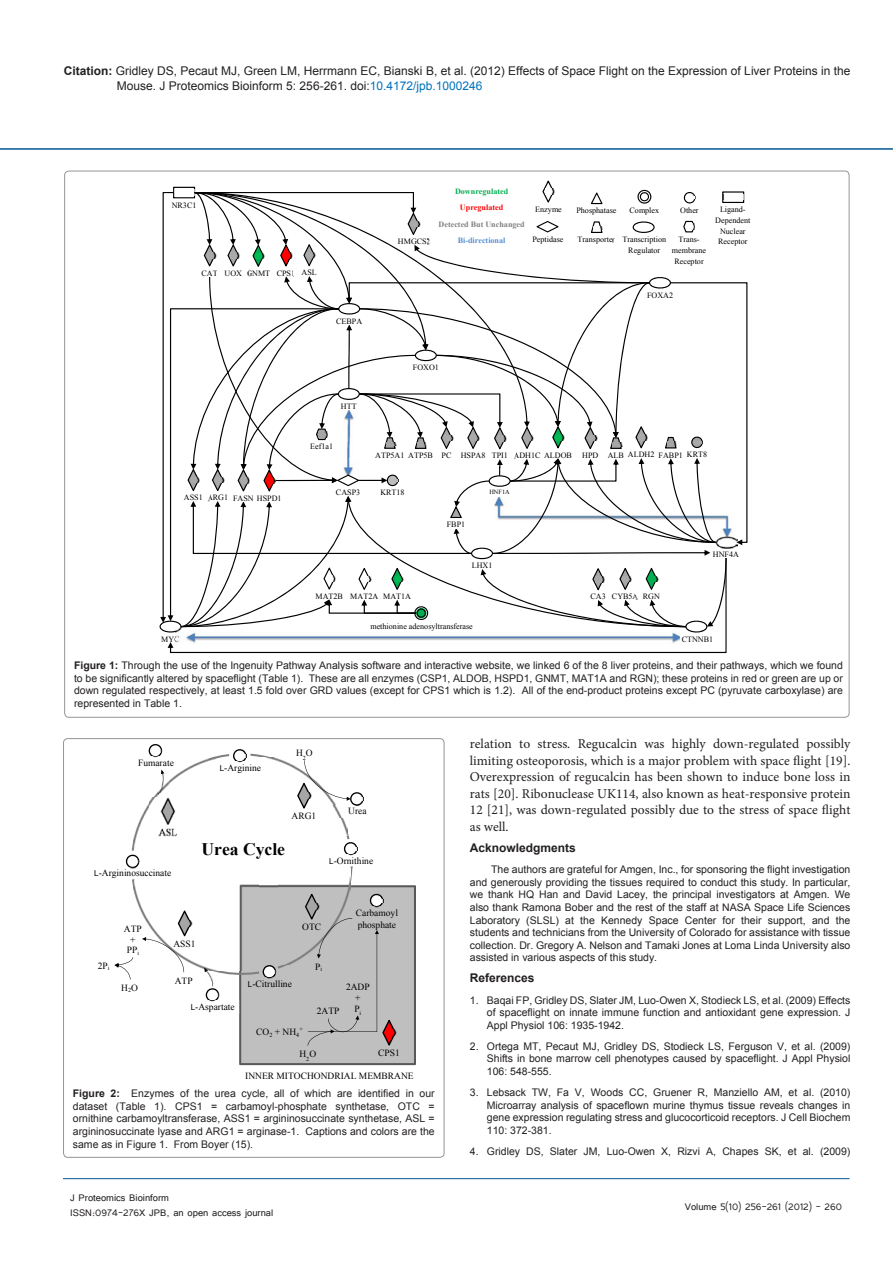
<style>
.page{position:relative;width:893px;height:1263px;background:#fff}
.page>*{position:absolute;margin:0;border:0;box-sizing:border-box;transform-origin:0 0}
.t1{font:700 17.55px "Times New Roman";color:#000}
.Body_Text{font:13.5px/16.5px "Minion Pro";color:#231f20;text-align:justify}
.t2{font:12px/14.4px "Arial";color:#231f20}
.t3{font:12px/14.4px "Tunga";color:#231f20}
.heading_2{font:700 12px "Arial";color:#231f20}
.Body_Text-2{font:10.5px/12.6px "Arial";color:#231f20;text-align:justify}
.Normal__Web{font:10.5px/12.6px "Arial";color:#231f20;text-align:justify}
.t4{font:9.45px/10.9px "Times New Roman";color:#000;text-align:center}
.t5{font:8.1px/10.8px "Times New Roman";color:#000;text-align:center}
.t6{font:700 8.1px/16.5px "Times New Roman";color:#808080;text-align:center}
.t7{font:6.3px "Times New Roman";letter-spacing:.005em;color:#000}
.t8{font:6.15px "Times New Roman";color:#000}
.s1{font-weight:700}
.s2{color:#0072bc}
.s3{color:#00b050}
.s4{color:#f00}
.s5{color:#548ed4}
.s6{font-family:"Arial";font-size:8.1px}
</style>
<div class="page">
<hr style="left:0;top:148px;width:893px;height:2px;background:#005996">
<hr style="left:63px;top:1178px;width:787px;height:1px;background:#005996">
<svg style="left:168px;top:635px;width:559px;height:18px"></svg>
<img style="left:681px;top:635px;width:34px;height:7px">
<svg style="left:160px;top:181px;width:587px;height:454px"></svg>
<img style="left:723px;top:194px;width:21px;height:6px">
<img style="left:707px;top:204px;width:40px;height:47px">
<svg style="left:114px;top:744px;width:302px;height:321px"></svg>
<img style="left:310px;top:961px;width:17px;height:11px">
<div style="left:196px;top:836px;width:94px;height:26px;background:#fff"></div>
<p class="t2" style="left:117px;top:64px;width:735px;text-indent:-53px"><span class="s1">Citation:</span> Gridley DS, Pecaut MJ, Green LM, Herrmann EC, Bianski B, et al. (2012) Effects of Space Flight on the Expression of Liver Proteins in the<br>Mouse. J Proteomics Bioinform 5: 256-261. doi:<span class="s2">10.4172/jpb.1000246</span></p>
<p class="t5" style="left:172px;top:199px;width:26px">NR3C1</p>
<p class="t5" style="left:224px;top:268px;width:47px">UOX GNMT</p>
<p class="t5" style="left:302px;top:267px;width:17px">ASL</p>
<p class="t5" style="left:202px;top:267px;width:18px">CAT</p>
<p class="t5" style="left:277px;top:267px;width:20px">CPS1</p>
<p class="t5" style="left:336px;top:315px;width:28px">CEBPA</p>
<p class="t5" style="left:398px;top:236px;width:34px">HMGCS2</p>
<p class="t6" style="left:439px;top:182px;width:88px"><span class="s3">Downregulated<br></span><span class="s4">Upregulated<br></span>Detected But Unchanged<br><span class="s5">Bi-directional</span></p>
<p class="t5" style="left:535px;top:204px;width:28px">Enzyme</p>
<p class="t5" style="left:680px;top:204px;width:20px">Other</p>
<p class="t5" style="left:628px;top:234px;width:39px;text-align:left;text-indent:-51px">Transporter Transcription<br>Regulator</p>
<p class="t5" style="left:576px;top:205px;width:42px">Phosphatase</p>
<p class="t5" style="left:630px;top:205px;width:31px">Complex</p>
<p class="t5" style="left:532px;top:233px;width:33px">Peptidase</p>
<p class="t5" style="left:672px;top:234px;width:36px">Trans&shy;membrane<br>Receptor</p>
<p class="t5" style="left:715px;top:204px;width:37px">Ligand-<br>Dependent<br>Nuclear<br>Receptor</p>
<p class="t5" style="left:647px;top:289px;width:28px">FOXA2</p>
<p class="t5" style="left:207px;top:492px;width:76px">ARG1 FASN HSPD1</p>
<p class="t5" style="left:184px;top:492px;width:20px">ASS1</p>
<p class="t5" style="left:341px;top:401px;width:17px">HTT</p>
<p class="t5" style="left:310px;top:441px;width:24px">Eef1a1</p>
<p class="t5" style="left:336px;top:487px;width:26px">CASP3</p>
<p class="t5" style="left:413px;top:362px;width:28px">FOXO1</p>
<p class="t5" style="left:513px;top:450px;width:60px">ADH1C ALDOB</p>
<p class="t5" style="left:375px;top:450px;width:112px">ATP5A1 ATP5B PC HSPA8</p>
<p class="t5" style="left:492px;top:450px;width:18px">TPI1</p>
<p class="t7" style="left:489px;top:488px;width:22px">HNF1A</p>
<p class="t5" style="left:380px;top:487px;width:26px">KRT18</p>
<p class="t5" style="left:447px;top:519px;width:20px">FBP1</p>
<p class="t5" style="left:472px;top:560px;width:22px">LHX1</p>
<p class="t5" style="left:582px;top:450px;width:18px">HPD</p>
<p class="t5" style="left:628px;top:449px;width:81px">ALDH2 FABP1 KRT8</p>
<p class="t5" style="left:608px;top:450px;width:18px">ALB</p>
<p class="t5" style="left:713px;top:549px;width:28px">HNF4A</p>
<p class="t5" style="left:161px;top:633px;width:20px">MYC</p>
<p class="t5" style="left:316px;top:590px;width:29px">MAT2B</p>
<p class="t5" style="left:383px;top:591px;width:29px">MAT1A</p>
<p class="t5" style="left:350px;top:591px;width:29px">MAT2A</p>
<p class="t5" style="left:370px;top:620px;width:104px">methionine adenosyltransferase</p>
<p class="t5" style="left:590px;top:591px;width:71px">CA3 CYB5A RGN</p>
<p class="t5" style="left:682px;top:633px;width:33px">CTNNB1</p>
<p class="Normal__Web" style="left:74px;top:659px;width:770px"><span class="s1">Figure 1:</span> Through the use of the Ingenuity Pathway Analysis software and interactive website, we linked 6 of the 8 liver proteins, and their pathways, which we found to be significantly altered by spaceflight (Table 1). These are all enzymes (CSP1, ALDOB, HSPD1, GNMT, MAT1A and RGN); these proteins in red or green are up or down regulated respectively, at least 1.5 fold over GRD values (except for CPS1 which is 1.2). All of the end-product proteins except PC (pyruvate carboxylase) are represented in Table 1.</p>
<p class="t4" style="left:138px;top:757px;width:37px">Fumarate</p>
<p class="t4" style="left:94px;top:867px;width:79px"><span class="s6">L</span>-Argininosuccinate</p>
<p class="t4" style="left:220px;top:762px;width:43px"><span class="s6">L</span>-Arginine</p>
<p class="t4" style="left:296px;top:747px;width:18px">H<sub>2</sub>O</p>
<p class="t4" style="left:292px;top:810px;width:26px">ARG1</p>
<p class="t1" style="left:201px;top:837px;width:85px">Urea Cycle</p>
<p class="t4" style="left:348px;top:805px;width:20px">Urea</p>
<p class="t4" style="left:329px;top:855px;width:45px"><span class="s6">L</span>-Ornithine</p>
<p class="t4" style="left:356px;top:907px;width:44px">Carbamoyl</p>
<p class="t4" style="left:98px;top:960px;width:13px">2P<sub>i</sub></p>
<p class="t4" style="left:124px;top:923px;width:19px">ATP +<br>PP<sub>i</sub></p>
<p class="t4" style="left:121px;top:982px;width:18px">H<sub>2</sub>O</p>
<p class="t4" style="left:173px;top:938px;width:24px">ASS1</p>
<p class="t4" style="left:175px;top:975px;width:19px">ATP</p>
<p class="t4" style="left:191px;top:1001px;width:45px"><span class="s6">L</span>-Aspartate</p>
<p class="t4" style="left:302px;top:921px;width:20px">OTC</p>
<p class="t4" style="left:358px;top:919px;width:40px">phosphate</p>
<p class="t4" style="left:248px;top:978px;width:45px"><span class="s6">L</span>-Citrulline</p>
<p class="t4" style="left:315px;top:961px;width:8px">P<sub>i</sub></p>
<p class="t4" style="left:346px;top:981px;width:25px">2ADP +<br>P<sub>i</sub></p>
<p class="t4" style="left:317px;top:1005px;width:24px">2ATP</p>
<p class="t8" style="left:299px;top:1025px;width:5px">+</p>
<p class="t4" style="left:299px;top:1048px;width:18px">H<sub>2</sub>O</p>
<p class="t4" style="left:256px;top:1026px;width:45px">CO<sub>2</sub> + NH<sub>4</sub></p>
<p class="t4" style="left:378px;top:1047px;width:23px">CPS1</p>
<p class="t4" style="left:245px;top:1070px;width:170px">INNER MITOCHONDRIAL MEMBRANE</p>
<p class="Body_Text-2" style="left:73px;top:1087px;width:363px"><span class="s1">Figure 2:</span> Enzymes of the urea cycle, all of which are identified in our dataset (Table 1). CPS1 = carbamoyl-phosphate synthetase, OTC = ornithine carbamoyltransferase, ASS1 = argininosuccinate synthetase, ASL = argininosuccinate lyase and ARG1 = arginase-1. Captions and colors are the same as in Figure 1. From Boyer (15).</p>
<p class="t3" style="left:70px;top:1190px;width:205px">J Proteomics Bioinform<br>ISSN:0974-276X JPB, an open access journal</p>
<p class="Body_Text" style="left:470px;top:736px;width:382px">relation to stress. Regucalcin was highly down-regulated possibly limiting osteoporosis, which is a major problem with space flight [19].<br>Overexpression of regucalcin has been shown to induce bone loss in rats [20]. Ribonuclease UK114, also known as heat-responsive protein 12 [21], was down-regulated possibly due to the stress of space flight as well.</p>
<p class="heading_2" style="left:470px;top:840px;width:108px">Acknowledgments</p>
<p class="Body_Text-2" style="left:470px;top:863px;width:382px;text-indent:21px">The authors are grateful for Amgen, Inc., for sponsoring the flight investigation and generously providing the tissues required to conduct this study. In particular, we thank HQ Han and David Lacey, the principal investigators at Amgen. We also thank Ramona Bober and the rest of the staff at NASA Space Life Sciences Laboratory (SLSL) at the Kennedy Space Center for their support, and the students and technicians from the University of Colorado for assistance with tissue collection. Dr. Gregory A. Nelson and Tamaki Jones at Loma Linda University also assisted in various aspects of this study.</p>
<p class="heading_2" style="left:470px;top:970px;width:66px">References</p>
<p class="Body_Text-2" style="left:487px;top:994px;width:365px;text-indent:-17px">1. Baqai FP, Gridley DS, Slater JM, Luo-Owen X, Stodieck LS, et al. (2009) Effects of spaceflight on innate immune function and antioxidant gene expression. J Appl Physiol 106: 1935-1942.</p>
<p class="Body_Text-2" style="left:487px;top:1040px;width:365px;text-indent:-17px">2. Ortega MT, Pecaut MJ, Gridley DS, Stodieck LS, Ferguson V, et al. (2009)<br>Shifts in bone marrow cell phenotypes caused by spaceflight. J Appl Physiol 106: 548-555.</p>
<p class="Body_Text-2" style="left:487px;top:1086px;width:365px;text-indent:-17px">3. Lebsack TW, Fa V, Woods CC, Gruener R, Manziello AM, et al. (2010)<br>Microarray analysis of spaceflown murine thymus tissue reveals changes in gene expression regulating stress and glucocorticoid receptors. J Cell Biochem 110: 372-381.</p>
<p class="Body_Text-2" style="left:470px;top:1145px;width:382px">4. Gridley DS, Slater JM, Luo-Owen X, Rizvi A, Chapes SK, et al. (2009)</p>
<p class="t3" style="left:685px;top:1199px;width:159px">Volume 5(10) 256-261 (2012) - 260</p>
</div>
